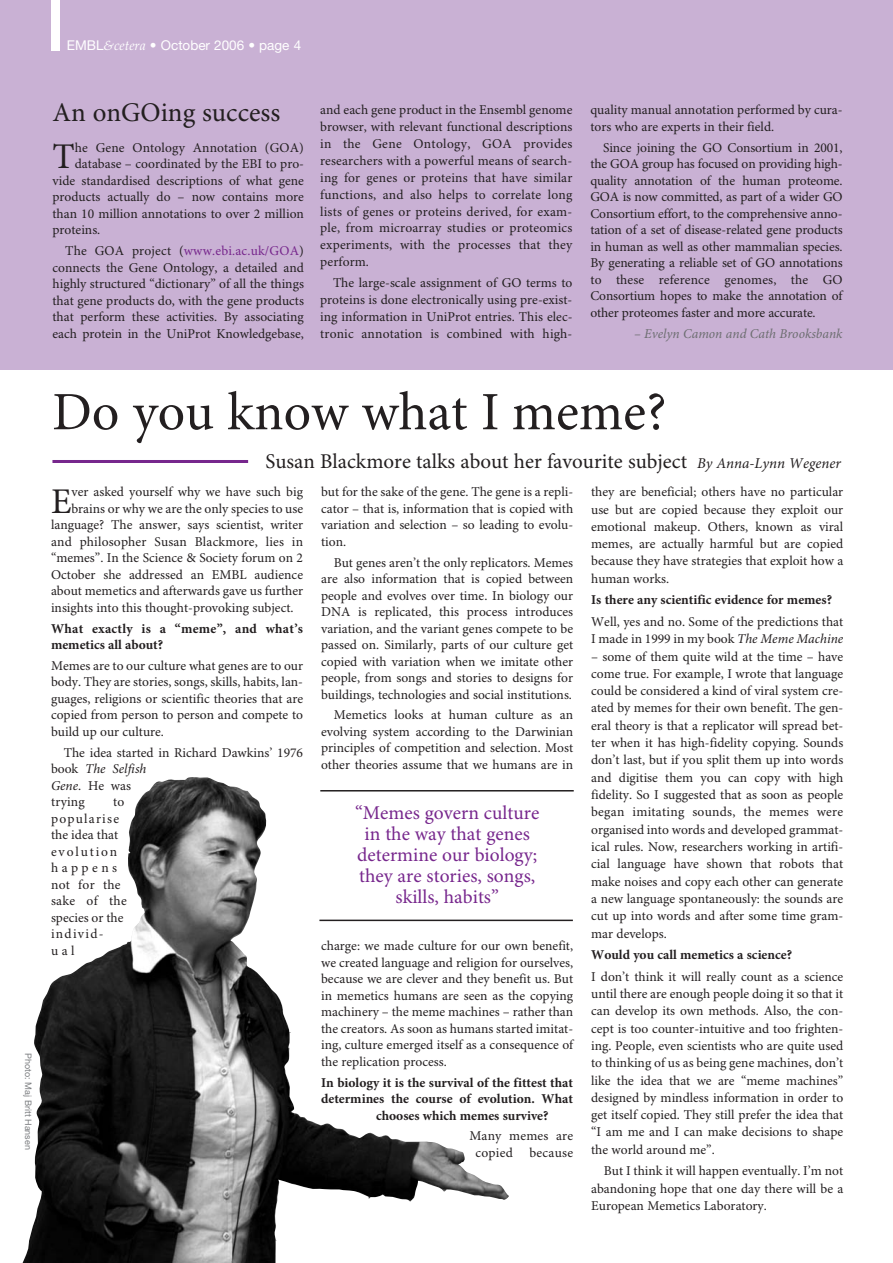
<style>
.page{position:relative;width:893px;height:1263px;background:#fff}
.page>*{position:absolute;margin:0;border:0;box-sizing:border-box;transform-origin:0 0}
.t1{font:54px "Minion Pro";color:#231f20}
.t2{font:36.15px "Minion Pro";color:#231f20}
.t3{font:27px "Minion Pro";color:#231f20}
.t4{font:21px "Minion Pro";color:#231f20}
.t5{font:19.5px/21px "Minion Pro";color:#77278d;text-align:center}
.t6{font:13.5px/16.5px "Minion Pro";color:#231f20;text-align:justify}
.t7{font:700 13.5px "Minion Pro";color:#231f20}
.t8{font:13.5px/16.5px "Minion Pro";letter-spacing:.09em;color:#231f20}
.t9{font:700 13.5px/16.5px "Minion Pro";letter-spacing:.02em;color:#231f20}
.t10{font:13.5px "Helvetica Neue LT Pro";color:#fff}
.t11{font:italic 13.5px "Minion Pro";color:#6c6d70}
.t12{font:13.5px/16.5px "Minion Pro";letter-spacing:.02em;color:#231f20;text-align:center}
.t13{font:9px "Helvetica Neue LT Pro";color:#7b7d80}
.s1{font-family:"Palatino";font-style:italic}
.s2{color:#77278d}
.s3{font-style:italic;font-size:15px}
.s4{font-style:italic}
</style>
<div class="page">
<div style="left:0;top:0;width:893px;height:370px;background:#c9b1d4"></div>
<img style="left:22px;top:779px;width:487px;height:484px">
<div style="left:51px;top:0;width:9px;height:51px;background:#fff"></div>
<hr style="left:52px;top:460px;width:196px;height:3px;background:#77278d">
<hr style="left:320px;top:790px;width:254px;height:1px;background:#231f20">
<hr style="left:319px;top:920px;width:254px;height:1px;background:#231f20">
<p class="t10" style="left:67px;top:40px;width:236px">EMBL<span class="s1">&amp;cetera</span> • October 2006 • page 4</p>
<h3 class="t3" style="left:53px;top:103px;width:229px">An onGOing success</h3>
<h2 class="t2" style="left:53px;top:143px;width:24px">T</h2>
<p class="t6" style="left:75px;top:140px;width:231px">he Gene Ontology Annotation (GOA)</p>
<p class="t6" style="left:75px;top:157px;width:231px">database – coordinated by the EBI to pro-</p>
<p class="t6" style="left:53px;top:173px;width:253px">vide standardised descriptions of what gene</p>
<p class="t6" style="left:53px;top:190px;width:253px">products actually do – now contains more</p>
<p class="t6" style="left:53px;top:206px;width:253px">than 10 million annotations to over 2 million</p>
<p class="t6" style="left:53px;top:223px;width:49px">proteins.</p>
<p class="t6" style="left:53px;top:244px;width:253px;text-indent:13px">The GOA project (<span class="s2">www.ebi.ac.uk/GOA</span>) connects the Gene Ontology, a detailed and highly structured “dictionary” of all the things that gene products do, with the gene products that perform these activities. By associating each protein in the UniProt Knowledgebase,</p>
<p class="t6" style="left:320px;top:103px;width:254px">and each gene product in the Ensembl genome browser, with relevant functional descriptions in the Gene Ontology, GOA provides researchers with a powerful means of search&shy;ing for genes or proteins that have similar functions, and also helps to correlate long lists of genes or proteins derived, for exam&shy;ple, from microarray studies or proteomics experiments, with the processes that they perform.</p>
<p class="t6" style="left:320px;top:276px;width:254px;text-indent:13px">The large-scale assignment of GO terms to proteins is done electronically using pre-exist&shy;ing information in UniProt entries. This elec&shy;tronic annotation is combined with high-</p>
<p class="t6" style="left:590px;top:103px;width:254px">quality manual annotation performed by cura&shy;tors who are experts in their field.</p>
<p class="t6" style="left:590px;top:140px;width:254px;text-indent:13px">Since joining the GO Consortium in 2001, the GOA group has focused on providing high&shy;quality annotation of the human proteome.<br>GOA is now committed, as part of a wider GO Consortium effort, to the comprehensive anno&shy;tation of a set of disease-related gene products in human as well as other mammalian species.<br>By generating a reliable set of GO annotations to these reference genomes, the GO Consortium hopes to make the annotation of other proteomes faster and more accurate.</p>
<p class="t11" style="left:634px;top:328px;width:210px">– Evelyn Camon and Cath Brooksbank</p>
<p class="t13" style="left:32px;top:1053px;width:98px;rotate:90deg">Photo: Maj Britt Hansen</p>
<h1 class="t1" style="left:52px;top:391px;width:616px">Do you know what I meme?</h1>
<h3 class="t4" style="left:265px;top:453px;width:577px">Susan Blackmore talks about her favourite subject <span class="s3">By Anna-Lynn Wegener</span></h3>
<h2 class="t2" style="left:51px;top:487px;width:22px">E</h2>
<p class="t6" style="left:71px;top:485px;width:233px">ver asked yourself why we have such big</p>
<p class="t6" style="left:71px;top:501px;width:233px">brains or why we are the only species to use</p>
<p class="t6" style="left:51px;top:518px;width:254px">language? The answer, says scientist, writer</p>
<p class="t6" style="left:51px;top:534px;width:254px">and philosopher Susan Blackmore, lies in</p>
<p class="t6" style="left:51px;top:551px;width:254px">“memes”. In the Science &amp; Society forum on 2</p>
<p class="t6" style="left:51px;top:567px;width:254px">October she addressed an EMBL audience</p>
<p class="t6" style="left:51px;top:584px;width:254px">about memetics and afterwards gave us further</p>
<p class="t6" style="left:51px;top:600px;width:244px">insights into this thought-provoking subject.</p>
<p class="t9" style="left:51px;top:621px;width:254px">What exactly is a “meme”, and what’s memetics all about?</p>
<p class="t6" style="left:51px;top:658px;width:254px">Memes are to our culture what genes are to our body. They are stories, songs, skills, habits, lan&shy;guages, religions or scientific theories that are copied from person to person and compete to build up our culture.</p>
<p class="t6" style="left:51px;top:745px;width:254px;text-align:left;text-indent:13px">The idea started in Richard Dawkins’ 1976 book <span class="s4">The Selfish<br>Gene</span>. He was<br>trying</p>
<p class="t8" style="left:51px;top:795px;width:77px;text-indent:62px">to popularise the idea that evolution happens not for the sake of the species or the individ&shy;ual</p>
<p class="t6" style="left:321px;top:485px;width:254px">but for the sake of the gene. The gene is a repli&shy;cator – that is, information that is copied with variation and selection – so leading to evolu&shy;tion.</p>
<p class="t6" style="left:321px;top:555px;width:254px;text-indent:13px">But genes aren’t the only replicators. Memes are also information that is copied between people and evolves over time. In biology our DNA is replicated, this process introduces variation, and the variant genes compete to be passed on. Similarly, parts of our culture get copied with variation when we imitate other people, from songs and stories to designs for buildings, technologies and social institutions.</p>
<p class="t6" style="left:321px;top:708px;width:254px;text-indent:13px">Memetics looks at human culture as an evolving system according to the Darwinian principles of competition and selection. Most other theories assume that we humans are in</p>
<h3 class="t5" style="left:355px;top:804px;width:186px">“Memes govern culture in the way that genes determine our biology; they are stories, songs, skills, habits”</h3>
<p class="t6" style="left:321px;top:939px;width:254px">charge: we made culture for our own benefit, we created language and religion for ourselves, because we are clever and they benefit us. But in memetics humans are seen as the copying machinery – the meme machines – rather than the creators. As soon as humans started imitat&shy;ing, culture emerged itself as a consequence of the replication process.</p>
<p class="t7" style="left:321px;top:1077px;width:254px">In biology it is the survival of the fittest that</p>
<p class="t7" style="left:321px;top:1094px;width:254px">determines the course of evolution. What</p>
<p class="t7" style="left:376px;top:1110px;width:174px">chooses which memes survive?</p>
<p class="t12" style="left:469px;top:1129px;width:105px">Many memes are copied because</p>
<p class="t6" style="left:591px;top:484px;width:254px;line-height:17.2px">they are beneficial; others have no particular use but are copied because they exploit our emotional makeup. Others, known as viral memes, are actually harmful but are copied because they have strategies that exploit how a human works.</p>
<p class="t7" style="left:591px;top:595px;width:242px">Is there any scientific evidence for memes?</p>
<p class="t6" style="left:591px;top:614px;width:254px;line-height:17.2px">Well, yes and no. Some of the predictions that<br>I made in 1999 in my book <span class="s4">The Meme Machine</span></p>
<p class="t6" style="left:591px;top:649px;width:254px;line-height:17.2px">– some of them quite wild at the time – have come true. For example, I wrote that language could be considered a kind of viral system cre&shy;ated by memes for their own benefit. The gen&shy;eral theory is that a replicator will spread bet&shy;ter when it has high-fidelity copying. Sounds don’t last, but if you split them up into words and digitise them you can copy with high fidelity. So I suggested that as soon as people began imitating sounds, the memes were organised into words and developed grammat&shy;ical rules. Now, researchers working in artifi&shy;cial language have shown that robots that make noises and copy each other can generate a new language spontaneously: the sounds are cut up into words and after some time gram&shy;mar develops.</p>
<p class="t7" style="left:591px;top:950px;width:202px">Would you call memetics a science?</p>
<p class="t6" style="left:591px;top:969px;width:254px;line-height:17.2px">I don’t think it will really count as a science until there are enough people doing it so that it can develop its own methods. Also, the con&shy;cept is too counter-intuitive and too frighten&shy;ing. People, even scientists who are quite used to thinking of us as being gene machines, don’t like the idea that we are “meme machines” designed by mindless information in order to get itself copied. They still prefer the idea that “I am me and I can make decisions to shape the world around me”.</p>
<p class="t6" style="left:591px;top:1163px;width:254px;line-height:17.2px;text-indent:13px">But I think it will happen eventually. I’m not abandoning hope that one day there will be a European Memetics Laboratory.</p>
</div>
